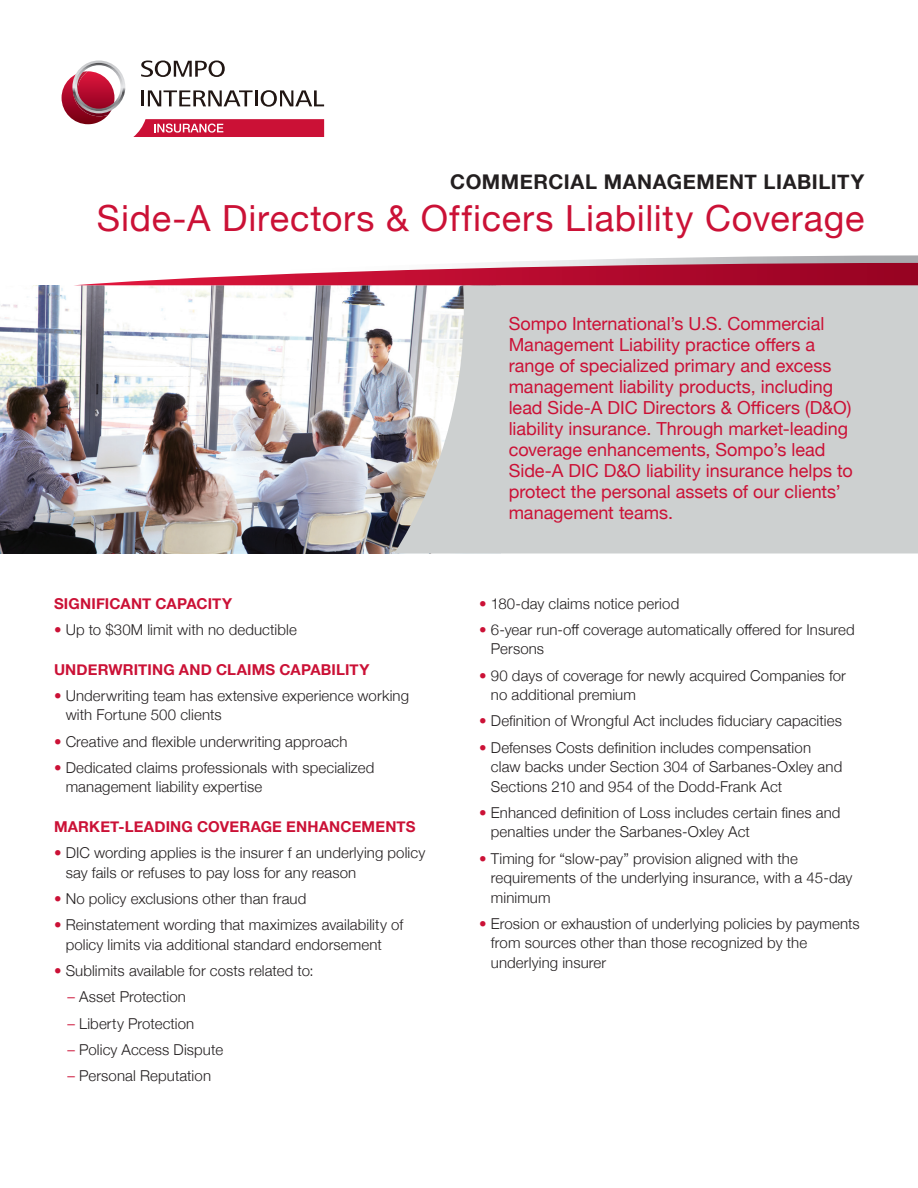
<style>
.page{position:relative;width:918px;height:1188px;background:#fff}
.page>*{position:absolute;margin:0;border:0;box-sizing:border-box;transform-origin:0 0}
.t1{font:36px "Helvetica Neue";letter-spacing:.02em;color:#cb1136}
.t2{font:700 20.25px "Helvetica Neue";letter-spacing:.03em;color:#231f20}
.t3{font:18px/21px "Helvetica Neue";color:#cb1136}
.t4{font:300 15px/19.5px "Helvetica Neue";letter-spacing:.005em;color:#231f20}
.t5{font:700 15px "Helvetica Neue";letter-spacing:.01em;color:#cb1136}
.s1{color:#cb1136}
</style>
<div class="page">
<img style="left:0;top:285px;width:394px;height:269px">
<svg style="left:394px;top:285px;width:524px;height:269px;background:#cdcfcf"></svg>
<svg style="left:78px;top:255px;width:840px;height:30px"></svg>
<svg style="left:141px;top:61px;width:84px;height:16px"></svg>
<hr style="left:141px;top:90px;width:3px;height:16px;background:#211613">
<svg style="left:148px;top:90px;width:176px;height:17px"></svg>
<svg style="left:133px;top:119px;width:191px;height:18px;background:#d12f4f"></svg>
<svg style="left:62px;top:60px;width:63px;height:64px"></svg>
<h2 class="t2" style="left:450px;top:165px;width:416px">COMMERCIAL MANAGEMENT LIABILITY</h2>
<h1 class="t1" style="left:97px;top:192px;width:769px">Side-A Directors &amp; Officers Liability Coverage</h1>
<p class="t5" style="left:54px;top:592px;width:180px">SIGNIFICANT CAPACITY</p>
<p class="t4" style="left:54px;top:619px;width:244px"><span class="s1">•</span> Up to $30M limit with no deductible</p>
<p class="t5" style="left:54px;top:658px;width:317px">UNDERWRITING AND CLAIMS CAPABILITY</p>
<p class="t4" style="left:66px;top:685px;width:345px;text-indent:-12px"><span class="s1">•</span> Underwriting team has extensive experience working with Fortune 500 clients</p>
<p class="t4" style="left:54px;top:730px;width:295px"><span class="s1">•</span> Creative and flexible underwriting approach</p>
<p class="t4" style="left:66px;top:757px;width:310px;text-indent:-12px"><span class="s1">•</span> Dedicated claims professionals with specialized management liability expertise</p>
<p class="t5" style="left:54px;top:815px;width:363px">MARKET-LEADING COVERAGE ENHANCEMENTS</p>
<p class="t4" style="left:66px;top:842px;width:361px;text-indent:-12px"><span class="s1">•</span> DIC wording applies is the insurer f an underlying policy say fails or refuses to pay loss for any reason</p>
<p class="t4" style="left:54px;top:888px;width:254px"><span class="s1">•</span> No policy exclusions other than fraud</p>
<p class="t4" style="left:66px;top:914px;width:339px;text-indent:-12px"><span class="s1">•</span> Reinstatement wording that maximizes availability of policy limits via additional standard endorsement</p>
<p class="t4" style="left:54px;top:960px;width:261px"><span class="s1">•</span> Sublimits available for costs related to:</p>
<p class="t4" style="left:68px;top:986px;width:120px"><span class="s1">–</span> Asset Protection</p>
<p class="t4" style="left:68px;top:1012px;width:128px"><span class="s1">–</span> Liberty Protection</p>
<p class="t4" style="left:68px;top:1039px;width:157px"><span class="s1">–</span> Policy Access Dispute</p>
<p class="t4" style="left:68px;top:1065px;width:145px"><span class="s1">–</span> Personal Reputation</p>
<p class="t3" style="left:509px;top:314px;width:346px">Sompo International’s U.S. Commercial Management Liability practice offers a range of specialized primary and excess management liability products, including lead Side-A DIC Directors &amp; Officers (D&amp;O) liability insurance. Through market-leading coverage enhancements, Sompo’s lead Side-A DIC D&amp;O liability insurance helps to protect the personal assets of our clients’ management teams.</p>
<p class="t4" style="left:479px;top:592px;width:202px"><span class="s1">•</span> 180-day claims notice period</p>
<p class="t4" style="left:491px;top:619px;width:365px;text-indent:-12px"><span class="s1">•</span> 6-year run-off coverage automatically offered for Insured<br>Persons</p>
<p class="t4" style="left:491px;top:664px;width:357px;text-indent:-12px"><span class="s1">•</span> 90 days of coverage for newly acquired Companies for no additional premium</p>
<p class="t4" style="left:479px;top:710px;width:364px"><span class="s1">•</span> Definition of Wrongful Act includes fiduciary capacities</p>
<p class="t4" style="left:491px;top:736px;width:353px;text-indent:-12px"><span class="s1">•</span> Defenses Costs definition includes compensation claw backs under Section 304 of Sarbanes-Oxley and<br>Sections 210 and 954 of the Dodd-Frank Act</p>
<p class="t4" style="left:491px;top:802px;width:351px;text-indent:-12px"><span class="s1">•</span> Enhanced definition of Loss includes certain fines and penalties under the Sarbanes-Oxley Act</p>
<p class="t4" style="left:491px;top:847px;width:363px;text-indent:-12px"><span class="s1">•</span> Timing for “slow-pay” provision aligned with the requirements of the underlying insurance, with a 45-day minimum</p>
<p class="t4" style="left:491px;top:913px;width:370px;text-indent:-12px"><span class="s1">•</span> Erosion or exhaustion of underlying policies by payments from sources other than those recognized by the underlying insurer</p>
</div>
